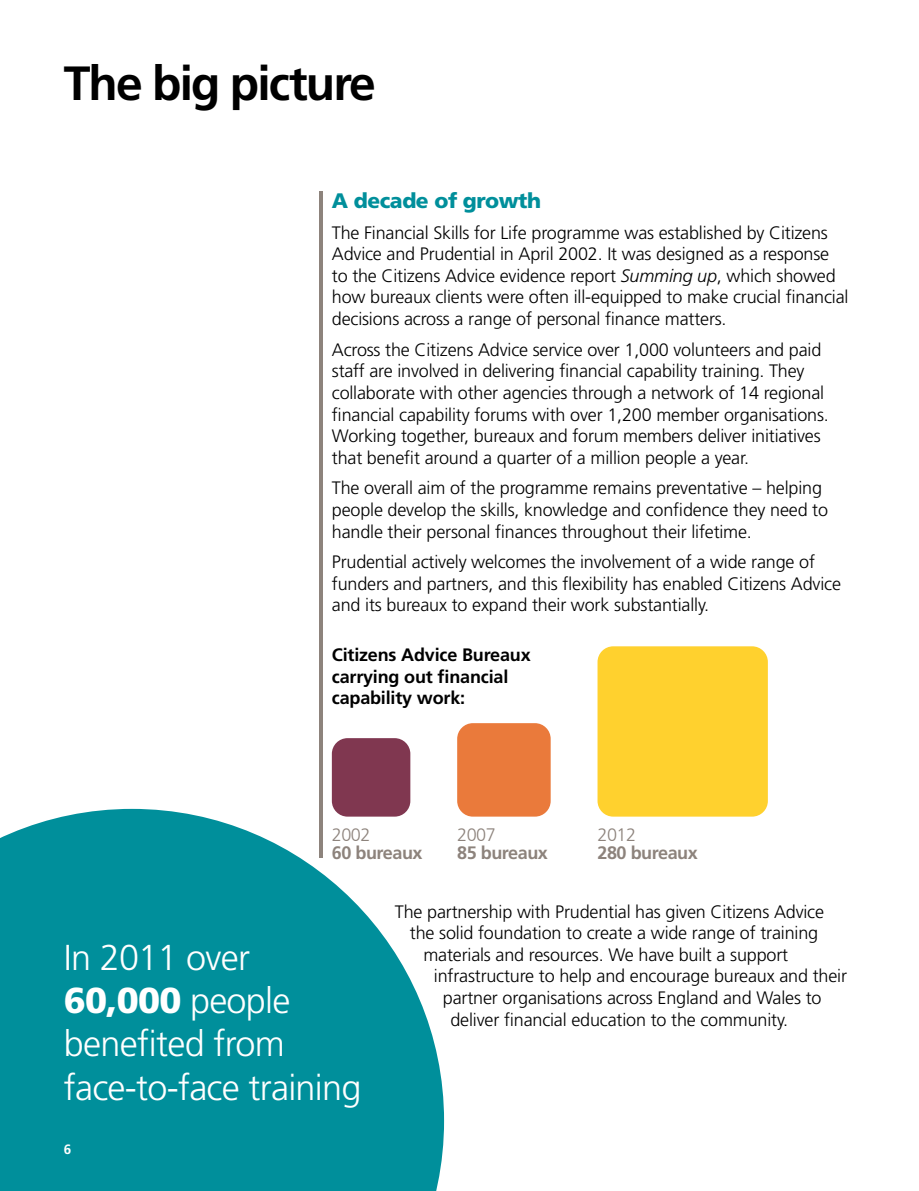
<style>
.page{position:relative;width:919px;height:1191px;background:#fff}
.page>*{position:absolute;margin:0;border:0;box-sizing:border-box;transform-origin:0 0}
.t1{font:700 48px "Frutiger";letter-spacing:-.04em;color:#000}
.t2{font:300 36px/43.2px "Frutiger";letter-spacing:-.02em;color:#fff}
.t3{font:900 21px "Frutiger";letter-spacing:-.02em;color:#008f9b}
.t4{font:300 18px/21.6px "Frutiger";letter-spacing:-.01em;color:#000}
.t5{font:700 18px/21.6px "Frutiger";letter-spacing:-.01em;color:#000}
.t6{font:700 18px "Frutiger LT Com";letter-spacing:-.025em;color:#8d837c}
.t7{font:300 18px "Frutiger LT Com";letter-spacing:-.025em;color:#8d837c}
.t8{font:700 13.5px "Frutiger LT Com";color:#fff}
.s1{font-style:italic}
.s2{font-weight:900}
</style>
<div class="page">
<div style="left:332px;top:738px;width:78px;height:78px;background:#803750;border-radius:16px"></div>
<div style="left:457px;top:723px;width:93px;height:93px;background:#ea7a3b;border-radius:16px"></div>
<div style="left:597px;top:646px;width:170px;height:170px;background:#ffd12e;border-radius:16px"></div>
<hr style="left:319px;top:191px;width:3px;height:666px;background:#8d837c">
<svg style="left:0;top:809px;width:444px;height:382px;background:#1f9ca7"></svg>
<h1 class="t1" style="left:64px;top:55px;width:313px">The big picture</h1>
<p class="t3" style="left:332px;top:188px;width:211px">A decade of growth</p>
<p class="t4" style="left:332px;top:222px;width:518px">The Financial Skills for Life programme was established by Citizens Advice and Prudential in April 2002. It was designed as a response to the Citizens Advice evidence report <span class="s1">Summing up</span>, which showed how bureaux clients were often ill-equipped to make crucial financial decisions across a range of personal finance matters.</p>
<p class="t4" style="left:332px;top:339px;width:498px">Across the Citizens Advice service over 1,000 volunteers and paid staff are involved in delivering financial capability training. They collaborate with other agencies through a network of 14 regional financial capability forums with over 1,200 member organisations.<br>Working together, bureaux and forum members deliver initiatives that benefit around a quarter of a million people a year.</p>
<p class="t4" style="left:332px;top:477px;width:497px">The overall aim of the programme remains preventative – helping people develop the skills, knowledge and confidence they need to handle their personal finances throughout their lifetime.</p>
<p class="t4" style="left:332px;top:551px;width:510px">Prudential actively welcomes the involvement of a wide range of funders and partners, and this flexibility has enabled Citizens Advice and its bureaux to expand their work substantially.</p>
<p class="t5" style="left:332px;top:644px;width:200px">Citizens Advice Bureaux carrying out financial capability work:</p>
<p class="t7" style="left:332px;top:824px;width:40px">2002</p>
<p class="t6" style="left:332px;top:842px;width:92px">60 bureaux</p>
<p class="t7" style="left:457px;top:824px;width:40px">2007</p>
<p class="t6" style="left:457px;top:842px;width:92px">85 bureaux</p>
<p class="t7" style="left:597px;top:824px;width:40px">2012</p>
<p class="t6" style="left:597px;top:842px;width:102px">280 bureaux</p>
<h2 class="t2" style="left:64px;top:936px;width:299px">In 2011 over<br><span class="s2">60,000</span> people benefited from face-to-face training</h2>
<p class="t8" style="left:64px;top:1140px;width:9px">6</p>
<p class="t4" style="left:395px;top:900px;width:430px">The partnership with Prudential has given Citizens Advice</p>
<p class="t4" style="left:410px;top:922px;width:410px">the solid foundation to create a wide range of training</p>
<p class="t4" style="left:423px;top:944px;width:366px">materials and resources. We have built a support</p>
<p class="t4" style="left:434px;top:965px;width:414px">infrastructure to help and encourage bureaux and their</p>
<p class="t4" style="left:443px;top:987px;width:380px">partner organisations across England and Wales to</p>
<p class="t4" style="left:450px;top:1008px;width:339px">deliver financial education to the community.</p>
</div>
